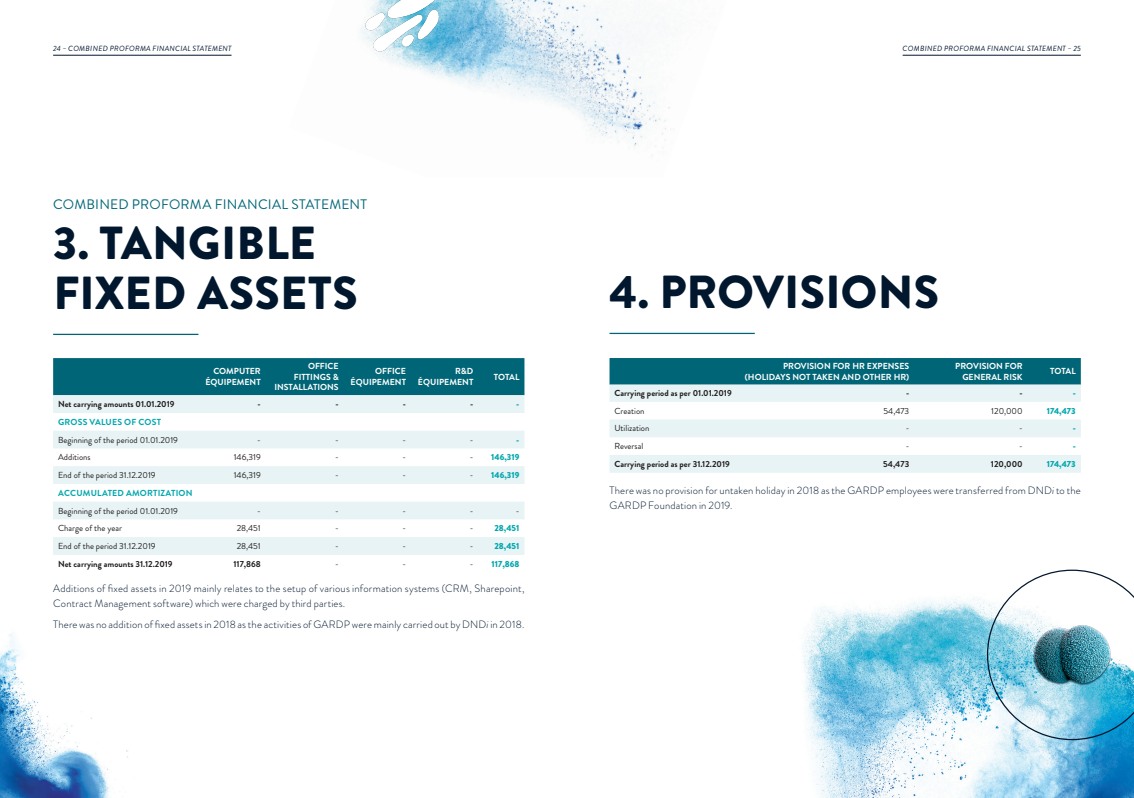
<style>
.page{position:relative;width:1134px;height:798px;background:#fff}
.page>*{position:absolute;margin:0;border:0;box-sizing:border-box;transform-origin:0 0}
.Titre{font:900 46.25px/50px "Brandon Grotesque";letter-spacing:.005em;color:#00172e}
.Sur-titre{font:13.75px "Brandon Grotesque";letter-spacing:.015em;color:#067}
.Texte{font:300 10.62px/14.4px "Brandon Grotesque";letter-spacing:.015em;color:#00172e}
.t1{font:8.75px "Brandon Grotesque";color:#231f20}
.t2{font:700 8.75px/10.5px "Brandon Grotesque";color:#fff;text-align:right}
.t3{font:700 8.75px "Brandon Grotesque";color:#231f20}
.t4{font:900 8.75px "Brandon Grotesque";color:#00a6ad}
.t5{font:700 8.75px "Brandon Grotesque";letter-spacing:.02em;color:#00a6ad}
.Page_n__left{font:italic 7.5px "Brandon Grotesque";letter-spacing:.035em;color:#00172e}
.Page_n__right{font:italic 7.5px "Brandon Grotesque";letter-spacing:.035em;color:#00172e}
.s1{font-style:italic}
</style>
<div class="page">
<img style="left:0;top:633px;width:128px;height:164px">
<hr style="left:903px;top:55px;width:178px;height:1px;background:#00172e">
<hr style="left:53px;top:55px;width:179px;height:1px;background:#00172e">
<hr style="left:53px;top:333px;width:145px;height:2px;background:#067">
<div style="left:53px;top:358px;width:471px;height:37px;background:#067"></div>
<svg style="left:53px;top:395px;width:471px;height:159px;fill:#e7f3f4"></svg>
<hr style="left:609px;top:332px;width:146px;height:2px;background:#067">
<div style="left:609px;top:358px;width:472px;height:26px;background:#067"></div>
<svg style="left:609px;top:384px;width:472px;height:88px;fill:#e7f3f4"></svg>
<img style="left:802px;top:596px;width:332px;height:201px">
<img style="left:360px;top:0;width:317px;height:156px">
<img style="left:987px;top:569px;width:147px;height:171px">
<img style="left:364px;top:0;width:89px;height:51px">
<p class="Page_n__left" style="left:53px;top:44px;width:180px">24 – COMBINED PROFORMA FINANCIAL STATEMENT</p>
<p class="Page_n__right" style="left:903px;top:44px;width:180px">COMBINED PROFORMA FINANCIAL STATEMENT – 25</p>
<p class="Sur-titre" style="left:53px;top:194px;width:315px">COMBINED PROFORMA FINANCIAL STATEMENT</p>
<p class="Titre" style="left:53px;top:218px;width:306px">3. TANGIBLE<br>FIXED ASSETS</p>
<p class="Titre" style="left:609px;top:267px;width:331px">4. PROVISIONS</p>
<p class="t2" style="left:205px;top:366px;width:57px">COMPUTER<br>ÉQUIPEMENT</p>
<p class="t2" style="left:308px;top:361px;width:32px">OFFICE</p>
<p class="t2" style="left:294px;top:371px;width:46px">FITTINGS &amp;</p>
<p class="t2" style="left:274px;top:382px;width:66px">INSTALLATIONS</p>
<p class="t2" style="left:375px;top:366px;width:32px">OFFICE</p>
<p class="t2" style="left:351px;top:376px;width:57px">ÉQUIPEMENT</p>
<p class="t2" style="left:455px;top:366px;width:20px">R&amp;D</p>
<p class="t2" style="left:418px;top:376px;width:57px">ÉQUIPEMENT</p>
<p class="t2" style="left:494px;top:371px;width:27px">TOTAL</p>
<p class="t3" style="left:58px;top:398px;width:118px">Net carrying amounts 01.01.2019</p>
<p class="t3" style="left:258px;top:398px;width:5px">-</p>
<p class="t3" style="left:335px;top:398px;width:5px">-</p>
<p class="t3" style="left:403px;top:398px;width:5px">-</p>
<p class="t3" style="left:470px;top:398px;width:5px">-</p>
<p class="t4" style="left:516px;top:398px;width:5px">-</p>
<p class="t5" style="left:58px;top:415px;width:104px">GROSS VALUES OF COST</p>
<p class="t1" style="left:58px;top:433px;width:121px">Beginning of the period 01.01.2019</p>
<p class="t1" style="left:257px;top:433px;width:5px">-</p>
<p class="t1" style="left:335px;top:433px;width:5px">-</p>
<p class="t1" style="left:402px;top:433px;width:5px">-</p>
<p class="t1" style="left:470px;top:433px;width:5px">-</p>
<p class="t4" style="left:516px;top:433px;width:5px">-</p>
<p class="t1" style="left:58px;top:451px;width:34px">Additions</p>
<p class="t1" style="left:234px;top:451px;width:29px">146,319</p>
<p class="t1" style="left:335px;top:451px;width:5px">-</p>
<p class="t1" style="left:402px;top:451px;width:5px">-</p>
<p class="t1" style="left:470px;top:451px;width:5px">-</p>
<p class="t4" style="left:491px;top:451px;width:30px">146,319</p>
<p class="t1" style="left:58px;top:469px;width:99px">End of the period 31.12.2019</p>
<p class="t1" style="left:234px;top:469px;width:29px">146,319</p>
<p class="t1" style="left:335px;top:469px;width:5px">-</p>
<p class="t1" style="left:402px;top:469px;width:5px">-</p>
<p class="t1" style="left:470px;top:469px;width:5px">-</p>
<p class="t4" style="left:491px;top:468px;width:30px">146,319</p>
<p class="t5" style="left:58px;top:486px;width:136px">ACCUMULATED AMORTIZATION</p>
<p class="t1" style="left:58px;top:504px;width:121px">Beginning of the period 01.01.2019</p>
<p class="t1" style="left:257px;top:504px;width:5px">-</p>
<p class="t1" style="left:335px;top:504px;width:5px">-</p>
<p class="t1" style="left:402px;top:504px;width:5px">-</p>
<p class="t1" style="left:470px;top:504px;width:5px">-</p>
<p class="t1" style="left:516px;top:504px;width:5px">-</p>
<p class="t1" style="left:58px;top:522px;width:65px">Charge of the year</p>
<p class="t1" style="left:237px;top:522px;width:26px">28,451</p>
<p class="t1" style="left:335px;top:522px;width:5px">-</p>
<p class="t1" style="left:402px;top:522px;width:5px">-</p>
<p class="t1" style="left:470px;top:522px;width:5px">-</p>
<p class="t4" style="left:494px;top:522px;width:26px">28,451</p>
<p class="t1" style="left:58px;top:540px;width:99px">End of the period 31.12.2019</p>
<p class="t1" style="left:237px;top:540px;width:26px">28,451</p>
<p class="t1" style="left:335px;top:540px;width:5px">-</p>
<p class="t1" style="left:402px;top:540px;width:5px">-</p>
<p class="t1" style="left:470px;top:540px;width:5px">-</p>
<p class="t4" style="left:494px;top:539px;width:26px">28,451</p>
<p class="t3" style="left:58px;top:557px;width:116px">Net carrying amounts 31.12.2019</p>
<p class="t3" style="left:233px;top:557px;width:29px">117,868</p>
<p class="t1" style="left:335px;top:557px;width:5px">-</p>
<p class="t1" style="left:402px;top:557px;width:5px">-</p>
<p class="t1" style="left:470px;top:557px;width:5px">-</p>
<p class="t4" style="left:492px;top:557px;width:29px">117,868</p>
<p class="Texte" style="left:53px;top:581px;width:473px">Additions of fixed assets in 2019 mainly relates to the setup of various information systems (CRM, Sharepoint,<br>Contract Management software) which were charged by third parties.</p>
<p class="Texte" style="left:53px;top:617px;width:473px">There was no addition of fixed assets in 2018 as the activities of GARDP were mainly carried out by DND<span class="s1">i</span> in 2018.</p>
<p class="t2" style="left:783px;top:361px;width:128px">PROVISION FOR HR EXPENSES</p>
<p class="t2" style="left:745px;top:371px;width:166px">(HOLIDAYS NOT TAKEN AND OTHER HR)</p>
<p class="t2" style="left:955px;top:361px;width:69px">PROVISION FOR</p>
<p class="t2" style="left:962px;top:371px;width:62px">GENERAL RISK</p>
<p class="t2" style="left:1050px;top:366px;width:27px">TOTAL</p>
<p class="t3" style="left:614px;top:386px;width:119px">Carrying period as per 01.01.2019</p>
<p class="t3" style="left:906px;top:386px;width:5px">-</p>
<p class="t3" style="left:1019px;top:386px;width:5px">-</p>
<p class="t4" style="left:1073px;top:386px;width:5px">-</p>
<p class="t1" style="left:614px;top:404px;width:32px">Creation</p>
<p class="t1" style="left:884px;top:404px;width:27px">54,473</p>
<p class="t1" style="left:991px;top:404px;width:33px">120,000</p>
<p class="t4" style="left:1047px;top:404px;width:31px">174,473</p>
<p class="t1" style="left:614px;top:422px;width:36px">Utilization</p>
<p class="t1" style="left:906px;top:422px;width:5px">-</p>
<p class="t1" style="left:1019px;top:422px;width:5px">-</p>
<p class="t4" style="left:1073px;top:422px;width:5px">-</p>
<p class="t1" style="left:614px;top:440px;width:30px">Reversal</p>
<p class="t1" style="left:906px;top:440px;width:5px">-</p>
<p class="t1" style="left:1019px;top:440px;width:5px">-</p>
<p class="t4" style="left:1073px;top:440px;width:5px">-</p>
<p class="t3" style="left:614px;top:457px;width:117px">Carrying period as per 31.12.2019</p>
<p class="t3" style="left:883px;top:457px;width:28px">54,473</p>
<p class="t3" style="left:991px;top:457px;width:33px">120,000</p>
<p class="t4" style="left:1047px;top:457px;width:31px">174,473</p>
<p class="Texte" style="left:609px;top:483px;width:473px">There was no provision for untaken holiday in 2018 as the GARDP employees were transferred from DND<span class="s1">i</span> to the<br>GARDP Foundation in 2019.</p>
</div>
